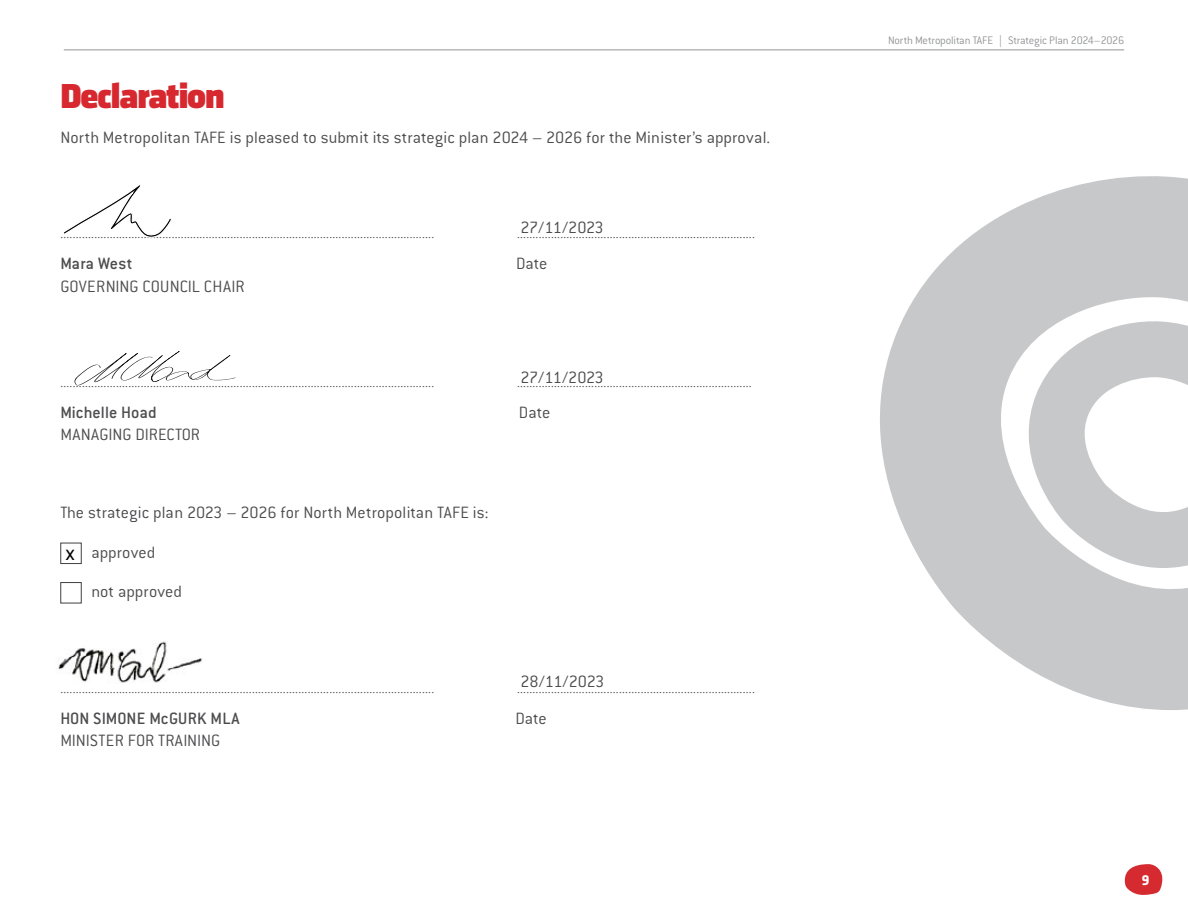
<style>
.page{position:relative;width:1188px;height:918px;background:#fff}
.page>*{position:absolute;margin:0;border:0;box-sizing:border-box;transform-origin:0 0}
.t1{font:36px "Klavika Display Bl";letter-spacing:-.03em;color:#d7282f}
.t2{font:21.15px "Klavika Basic";color:#000}
.t3{font:300 18px/39.5px "Conduit ITC Std";letter-spacing:.005em;color:#4d4d4f}
.t4{font:500 18px "Conduit ITC Std";letter-spacing:.005em;color:#4d4d4f}
.t5{font:700 15px "Klavika";color:#fff}
.t6{font:300 13.5px "Conduit ITC Std";color:#4d4d4f}
.t7{font:300 12px "Conduit ITC Std";letter-spacing:-.015em;color:#939598}
</style>
<div class="page">
<hr style="left:64px;top:50px;width:1060px;height:1px;background:#939598">
<svg style="left:1125px;top:864px;width:38px;height:31px"></svg>
<div style="left:60px;top:543px;width:22px;height:21px;border:1px solid #414042"></div>
<div style="left:60px;top:582px;width:22px;height:21px;border:1px solid #414042"></div>
<svg style="left:880px;top:176px;width:308px;height:534px;fill:#c7c8ca"></svg>
<img style="left:58px;top:641px;width:145px;height:42px">
<svg style="left:74px;top:351px;width:162px;height:34px"></svg>
<svg style="left:64px;top:184px;width:107px;height:54px"></svg>
<h1 class="t1" style="left:60px;top:74px;width:166px">Declaration</h1>
<h3 class="t3" style="left:60px;top:117px;width:712px">North Metropolitan TAFE is pleased to submit its strategic plan 2024 – 2026 for the Minister’s approval.</h3>
<h3 class="t3" style="left:521px;top:207px;width:85px">27/11/2023</h3>
<p class="t6" style="left:60px;top:226px;width:375px">.........................................................................................................................</p>
<p class="t6" style="left:517px;top:226px;width:239px">.............................................................................</p>
<h3 class="t4" style="left:60px;top:253px;width:74px">Mara West</h3>
<h3 class="t3" style="left:516px;top:243px;width:33px">Date</h3>
<h3 class="t3" style="left:60px;top:266px;width:186px">GOVERNING COUNCIL CHAIR</h3>
<h3 class="t3" style="left:521px;top:357px;width:85px">27/11/2023</h3>
<p class="t6" style="left:60px;top:374px;width:375px">.........................................................................................................................</p>
<p class="t6" style="left:517px;top:374px;width:236px">............................................................................</p>
<h3 class="t4" style="left:60px;top:401px;width:98px">Michelle Hoad</h3>
<h3 class="t3" style="left:519px;top:392px;width:33px">Date</h3>
<h3 class="t3" style="left:60px;top:414px;width:141px">MANAGING DIRECTOR</h3>
<h3 class="t3" style="left:91px;top:493px;width:399px;text-indent:-31px">The strategic plan 2023 – 2026 for North Metropolitan TAFE is: approved<br>not approved</h3>
<h2 class="t2" style="left:66px;top:539px;width:11px">x</h2>
<h3 class="t3" style="left:521px;top:662px;width:85px">28/11/2023</h3>
<p class="t6" style="left:60px;top:680px;width:375px">.........................................................................................................................</p>
<p class="t6" style="left:517px;top:680px;width:239px">.............................................................................</p>
<h3 class="t4" style="left:60px;top:707px;width:181px">HON SIMONE McGURK MLA</h3>
<h3 class="t3" style="left:515px;top:698px;width:33px">Date</h3>
<h3 class="t3" style="left:60px;top:720px;width:161px">MINISTER FOR TRAINING</h3>
<p class="t7" style="left:888px;top:33px;width:238px">North Metropolitan TAFE | Strategic Plan 2024–2026</p>
<p class="t5" style="left:1142px;top:869px;width:9px">9</p>
</div>
